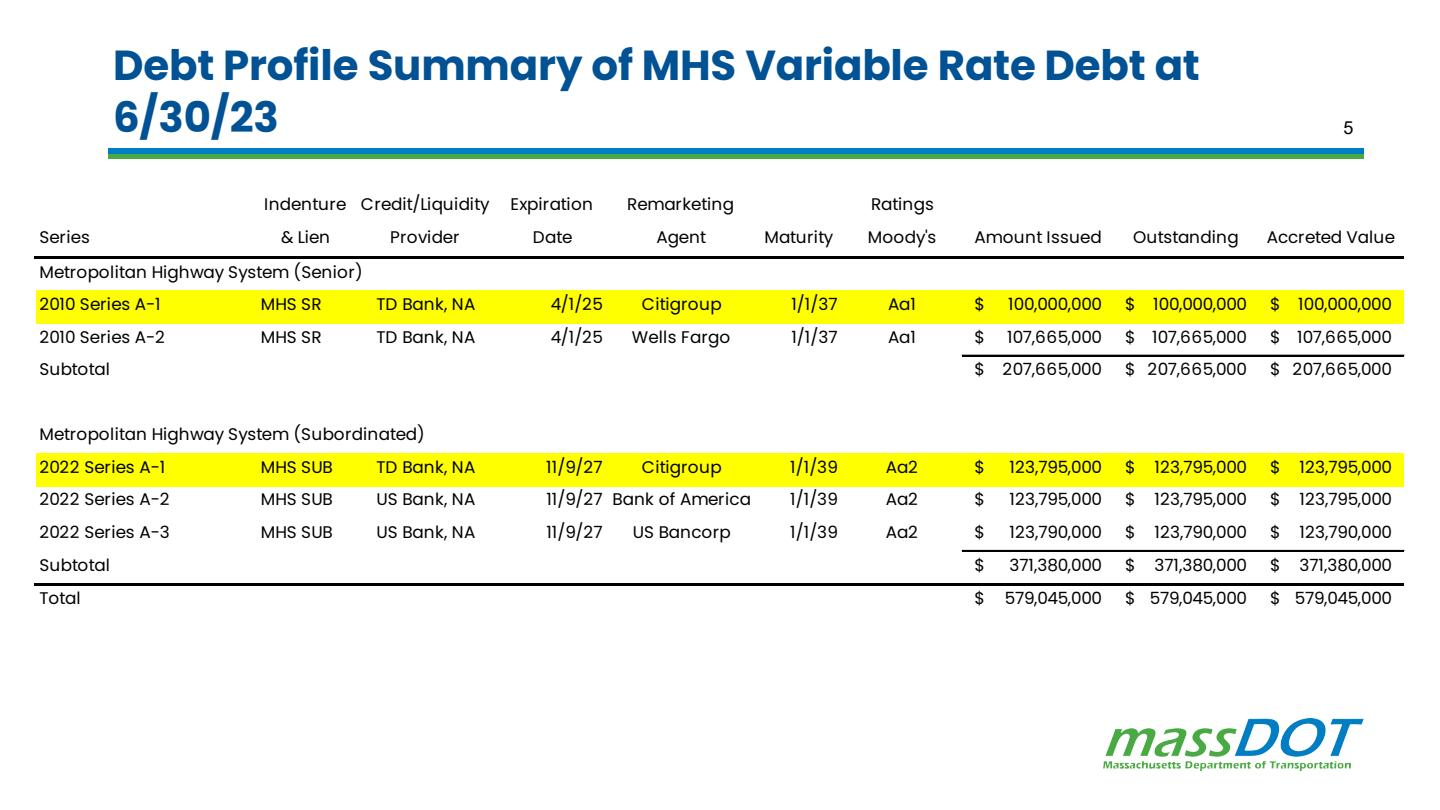
<style>
.page{position:relative;width:1440px;height:810px;background:#fff}
.page>*{position:absolute;margin:0;border:0;box-sizing:border-box;transform-origin:0 0}
.t1{font:700 42px/52.3px "Poppins";letter-spacing:-.005em;color:#005295}
.t2{font:18px "Arial";color:#000}
.t3{font:16.8px/32.5px "Poppins";letter-spacing:-.01em;color:#000;text-align:center}
.t4{font:16.8px "Poppins";letter-spacing:.015em;color:#000}
.t5{font:16.8px "Poppins";letter-spacing:-.03em;color:#000}
.t6{font:16.8px/32.5px "Poppins";letter-spacing:.02em;color:#000;text-align:center}
.t7{font:16.8px "Poppins";letter-spacing:.025em;color:#000}
</style>
<div class="page">
<div style="left:108px;top:154px;width:1256px;height:5px;background:#49a942"></div>
<div style="left:108px;top:148px;width:1256px;height:6px;background:#007dc3"></div>
<img style="left:1104px;top:719px;width:259px;height:52px">
<div style="left:36px;top:290px;width:1368px;height:34px;background:#ff0"></div>
<div style="left:36px;top:453px;width:1368px;height:33px;background:#ff0"></div>
<hr style="left:35px;top:256px;width:1369px;height:3px;background:#000">
<hr style="left:962px;top:355px;width:442px;height:1px;background:#000">
<hr style="left:962px;top:550px;width:442px;height:2px;background:#000">
<hr style="left:35px;top:583px;width:1369px;height:2px;background:#000">
<p class="t3" style="left:39px;top:221px;width:52px">Series</p>
<h2 class="t1" style="left:113px;top:39px;width:1088px">Debt Profile Summary of MHS Variable Rate Debt at<br>6/30/23</h2>
<p class="t2" style="left:1344px;top:116px;width:12px">5</p>
<p class="t6" style="left:264px;top:188px;width:84px">Indenture &amp; Lien</p>
<p class="t6" style="left:361px;top:188px;width:130px">Credit/Liquidity<br>Provider</p>
<p class="t3" style="left:510px;top:188px;width:84px">Expiration<br>Date</p>
<p class="t3" style="left:627px;top:188px;width:108px">Remarketing<br>Agent</p>
<p class="t3" style="left:764px;top:221px;width:71px">Maturity</p>
<p class="t3" style="left:868px;top:188px;width:70px;text-align:left">Ratings<br>Moody's</p>
<p class="t4" style="left:975px;top:227px;width:129px">Amount Issued</p>
<p class="t4" style="left:1133px;top:227px;width:107px">Outstanding</p>
<p class="t3" style="left:1267px;top:221px;width:130px">Accreted Value</p>
<p class="t3" style="left:39px;top:256px;width:325px">Metropolitan Highway System (Senior)</p>
<p class="t4" style="left:39px;top:295px;width:123px">2010 Series A-1</p>
<p class="t3" style="left:261px;top:288px;width:62px">MHS SR</p>
<p class="t3" style="left:377px;top:288px;width:101px">TD Bank, NA</p>
<p class="t3" style="left:551px;top:288px;width:54px">4/1/25</p>
<p class="t7" style="left:642px;top:295px;width:81px">Citigroup</p>
<p class="t3" style="left:791px;top:288px;width:48px">1/1/37</p>
<p class="t3" style="left:888px;top:288px;width:29px">Aa1</p>
<p class="t3" style="left:975px;top:288px;width:12px">$</p>
<p class="t5" style="left:1008px;top:295px;width:95px">100,000,000</p>
<p class="t5" style="left:1125px;top:295px;width:123px">$ 100,000,000</p>
<p class="t5" style="left:1270px;top:295px;width:123px">$ 100,000,000</p>
<p class="t4" style="left:39px;top:327px;width:127px">2010 Series A-2</p>
<p class="t3" style="left:261px;top:321px;width:62px">MHS SR</p>
<p class="t3" style="left:377px;top:321px;width:101px">TD Bank, NA</p>
<p class="t3" style="left:551px;top:321px;width:54px">4/1/25</p>
<p class="t6" style="left:632px;top:321px;width:100px">Wells Fargo</p>
<p class="t3" style="left:791px;top:321px;width:48px">1/1/37</p>
<p class="t3" style="left:888px;top:321px;width:29px">Aa1</p>
<p class="t3" style="left:975px;top:321px;width:12px">$</p>
<p class="t3" style="left:1007px;top:321px;width:96px">107,665,000</p>
<p class="t3" style="left:1125px;top:321px;width:123px">$ 107,665,000</p>
<p class="t3" style="left:1270px;top:321px;width:123px">$ 107,665,000</p>
<p class="t3" style="left:39px;top:353px;width:72px">Subtotal</p>
<p class="t3" style="left:975px;top:353px;width:129px">$ 207,665,000</p>
<p class="t3" style="left:1125px;top:353px;width:123px">$ 207,665,000</p>
<p class="t3" style="left:1270px;top:353px;width:123px">$ 207,665,000</p>
<p class="t3" style="left:39px;top:418px;width:387px">Metropolitan Highway System (Subordinated)</p>
<p class="t4" style="left:39px;top:457px;width:127px">2022 Series A-1</p>
<p class="t3" style="left:261px;top:451px;width:74px">MHS SUB</p>
<p class="t3" style="left:377px;top:451px;width:101px">TD Bank, NA</p>
<p class="t3" style="left:546px;top:451px;width:58px">11/9/27</p>
<p class="t7" style="left:642px;top:457px;width:81px">Citigroup</p>
<p class="t3" style="left:790px;top:451px;width:49px">1/1/39</p>
<p class="t3" style="left:886px;top:451px;width:34px">Aa2</p>
<p class="t3" style="left:975px;top:451px;width:12px">$</p>
<p class="t3" style="left:1009px;top:451px;width:94px">123,795,000</p>
<p class="t3" style="left:1125px;top:451px;width:123px">$ 123,795,000</p>
<p class="t3" style="left:1270px;top:451px;width:123px">$ 123,795,000</p>
<p class="t4" style="left:39px;top:490px;width:131px">2022 Series A-2</p>
<p class="t3" style="left:261px;top:483px;width:74px">MHS SUB</p>
<p class="t3" style="left:377px;top:483px;width:101px">US Bank, NA</p>
<p class="t3" style="left:546px;top:483px;width:58px">11/9/27</p>
<p class="t3" style="left:613px;top:483px;width:140px">Bank of America</p>
<p class="t3" style="left:790px;top:483px;width:49px">1/1/39</p>
<p class="t3" style="left:886px;top:483px;width:34px">Aa2</p>
<p class="t3" style="left:975px;top:483px;width:12px">$</p>
<p class="t3" style="left:1009px;top:483px;width:94px">123,795,000</p>
<p class="t3" style="left:1125px;top:483px;width:123px">$ 123,795,000</p>
<p class="t3" style="left:1270px;top:483px;width:123px">$ 123,795,000</p>
<p class="t4" style="left:39px;top:522px;width:132px">2022 Series A-3</p>
<p class="t3" style="left:261px;top:516px;width:74px">MHS SUB</p>
<p class="t3" style="left:377px;top:516px;width:101px">US Bank, NA</p>
<p class="t3" style="left:546px;top:516px;width:58px">11/9/27</p>
<p class="t3" style="left:633px;top:516px;width:99px">US Bancorp</p>
<p class="t3" style="left:790px;top:516px;width:49px">1/1/39</p>
<p class="t3" style="left:886px;top:516px;width:34px">Aa2</p>
<p class="t3" style="left:975px;top:516px;width:12px">$</p>
<p class="t3" style="left:1009px;top:516px;width:94px">123,790,000</p>
<p class="t3" style="left:1125px;top:516px;width:123px">$ 123,790,000</p>
<p class="t3" style="left:1270px;top:516px;width:123px">$ 123,790,000</p>
<p class="t3" style="left:39px;top:548px;width:72px">Subtotal</p>
<p class="t3" style="left:975px;top:548px;width:12px">$</p>
<p class="t3" style="left:1009px;top:548px;width:94px">371,380,000</p>
<p class="t3" style="left:1125px;top:548px;width:123px">$ 371,380,000</p>
<p class="t3" style="left:1270px;top:548px;width:123px">$ 371,380,000</p>
<p class="t3" style="left:39px;top:582px;width:43px">Total</p>
<p class="t5" style="left:975px;top:589px;width:129px">$ 579,045,000</p>
<p class="t5" style="left:1125px;top:589px;width:123px">$ 579,045,000</p>
<p class="t5" style="left:1270px;top:589px;width:123px">$ 579,045,000</p>
</div>
